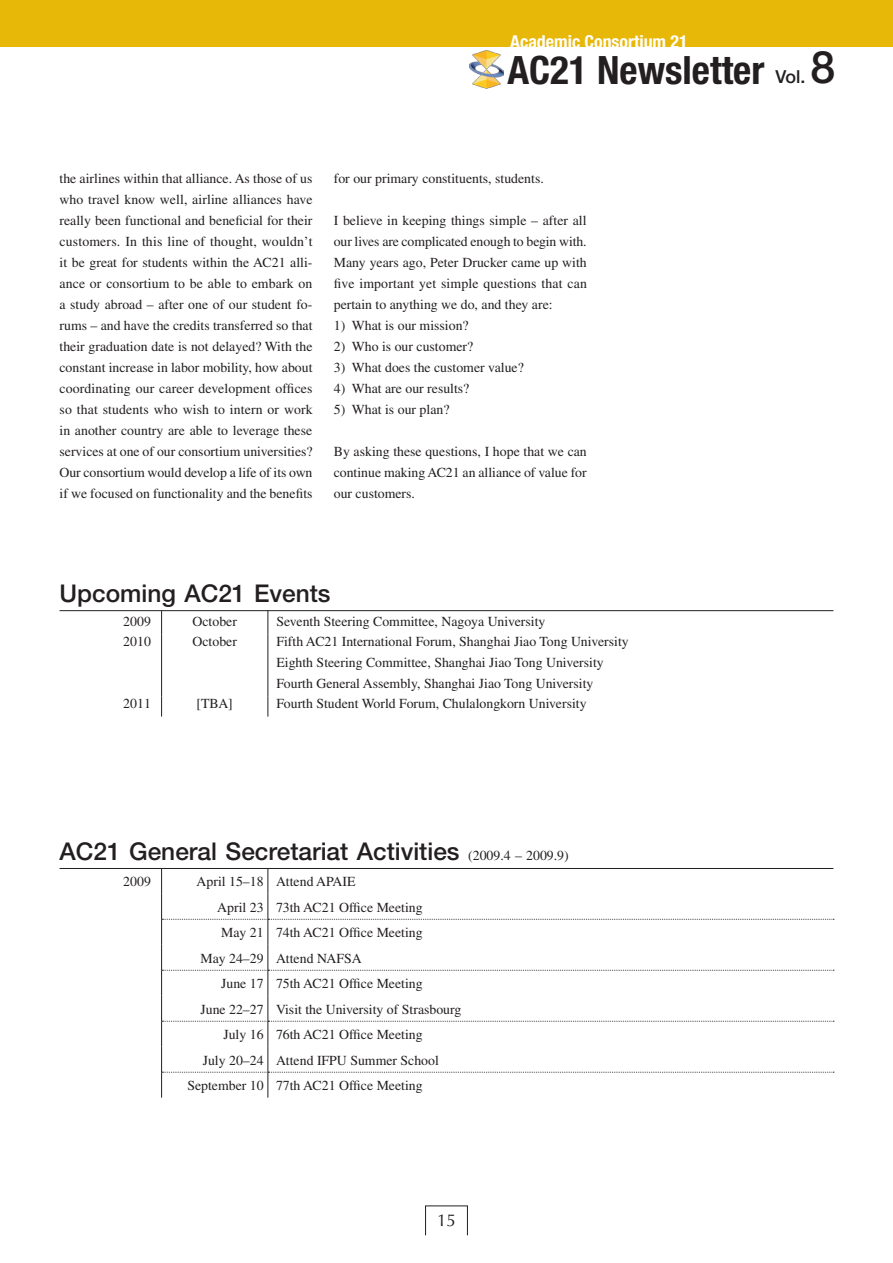
<style>
.page{position:relative;width:893px;height:1263px;background:#fff}
.page>*{position:absolute;margin:0;border:0;box-sizing:border-box;transform-origin:0 0}
.t1{font:500 44.7px "Helvetica Neue LT Std";color:#231f20}
.t2{font:700 condensed 39.15px "Helvetica Neue LT Std";color:#231f20}
.t3{font:500 24.45px "Helvetica Neue LT Std";color:#231f20}
.t4{font:700 condensed 17.85px "Helvetica Neue LT Std";color:#fff}
.t5{font:500 17.85px "Helvetica Neue LT Std";color:#231f20}
.t6{font:16.95px "Optima LT Std";color:#231f20}
.t7{font:13.8px/21px "Times LT Std";color:#231f20;text-align:justify}
.s1{font-family:"Times LT Std";font-weight:400;font-size:13.8px}
</style>
<div class="page">
<div style="left:425px;top:1206px;width:43px;height:29px;border:1px solid #231f20"></div>
<div style="left:0;top:0;width:893px;height:47px;background:#e8b809"></div>
<img style="left:469px;top:51px;width:34px;height:38px">
<hr style="left:60px;top:610px;width:773px;height:1px;background:#231f20">
<svg style="left:161px;top:610px;width:1px;height:25px"></svg>
<svg style="left:268px;top:610px;width:1px;height:25px"></svg>
<hr style="left:161px;top:635px;width:1px;height:62px;background:#231f20">
<hr style="left:268px;top:635px;width:1px;height:62px;background:#231f20">
<svg style="left:161px;top:697px;width:1px;height:19px"></svg>
<svg style="left:268px;top:697px;width:1px;height:19px"></svg>
<hr style="left:60px;top:868px;width:773px;height:1px;background:#231f20">
<svg style="left:161px;top:868px;width:673px;height:230px"></svg>
<p class="t4" style="left:510px;top:31px;width:179px">Academic Consortium 21</p>
<h2 class="t2" style="left:507px;top:46px;width:258px">AC21 Newsletter</h2>
<h1 class="t1" style="left:810px;top:41px;width:26px">8</h1>
<p class="t5" style="left:776px;top:66px;width:31px">Vol.</p>
<p class="t7" style="left:60px;top:167px;width:255px">the airlines within that alliance. As those of us who travel know well, airline alliances have really been functional and beneficial for their customers. In this line of thought, wouldn’t it be great for students within the AC21 alli&shy;ance or consortium to be able to embark on a study abroad – after one of our student fo&shy;rums – and have the credits transferred so that their graduation date is not delayed? With the constant increase in labor mobility, how about coordinating our career development offices so that students who wish to intern or work in another country are able to leverage these services at one of our consortium universities?<br>Our consortium would develop a life of its own if we focused on functionality and the benefits</p>
<p class="t7" style="left:334px;top:167px;width:212px">for our primary constituents, students.</p>
<p class="t7" style="left:334px;top:209px;width:255px">I believe in keeping things simple – after all our lives are complicated enough to begin with.<br>Many years ago, Peter Drucker came up with five important yet simple questions that can pertain to anything we do, and they are:</p>
<p class="t7" style="left:334px;top:314px;width:136px">1) What is our mission?</p>
<p class="t7" style="left:334px;top:335px;width:141px">2) Who is our customer?</p>
<p class="t7" style="left:334px;top:356px;width:192px">3) What does the customer value?</p>
<p class="t7" style="left:334px;top:377px;width:137px">4) What are our results?</p>
<p class="t7" style="left:334px;top:398px;width:117px">5) What is our plan?</p>
<p class="t7" style="left:334px;top:440px;width:255px">By asking these questions, I hope that we can continue making AC21 an alliance of value for our customers.</p>
<h3 class="t3" style="left:60px;top:579px;width:273px">Upcoming AC21 Events</h3>
<p class="t7" style="left:123px;top:611px;width:29px">2009</p>
<p class="t7" style="left:193px;top:611px;width:46px">October</p>
<p class="t7" style="left:276px;top:611px;width:270px">Seventh Steering Committee, Nagoya University</p>
<p class="t7" style="left:123px;top:631px;width:29px">2010</p>
<p class="t7" style="left:193px;top:631px;width:46px">October</p>
<p class="t7" style="left:276px;top:631px;width:354px;text-align:left">Fifth AC21 International Forum, Shanghai Jiao Tong University<br>Eighth Steering Committee, Shanghai Jiao Tong University<br>Fourth General Assembly, Shanghai Jiao Tong University</p>
<p class="t7" style="left:123px;top:693px;width:29px">2011</p>
<p class="t7" style="left:197px;top:693px;width:38px">[TBA]</p>
<p class="t7" style="left:276px;top:693px;width:312px">Fourth Student World Forum, Chulalongkorn University</p>
<h3 class="t3" style="left:60px;top:836px;width:511px">AC21 General Secretariat Activities <span class="s1">(2009.4 – 2009.9)</span></h3>
<p class="t7" style="left:123px;top:871px;width:29px">2009</p>
<p class="t7" style="left:197px;top:871px;width:161px">April 15–18 Attend APAIE</p>
<p class="t7" style="left:217px;top:896px;width:207px">April 23 73th AC21 Office Meeting</p>
<p class="t7" style="left:221px;top:922px;width:203px">May 21 74th AC21 Office Meeting</p>
<p class="t7" style="left:200px;top:947px;width:163px">May 24–29 Attend NAFSA</p>
<p class="t7" style="left:221px;top:973px;width:203px">June 17 75th AC21 Office Meeting</p>
<p class="t7" style="left:200px;top:998px;width:263px">June 22–27 Visit the University of Strasbourg</p>
<p class="t7" style="left:223px;top:1024px;width:201px">July 16 76th AC21 Office Meeting</p>
<p class="t7" style="left:203px;top:1049px;width:238px">July 20–24 Attend IFPU Summer School</p>
<p class="t7" style="left:187px;top:1075px;width:237px">September 10 77th AC21 Office Meeting</p>
<p class="t6" style="left:437px;top:1210px;width:20px">15</p>
</div>
